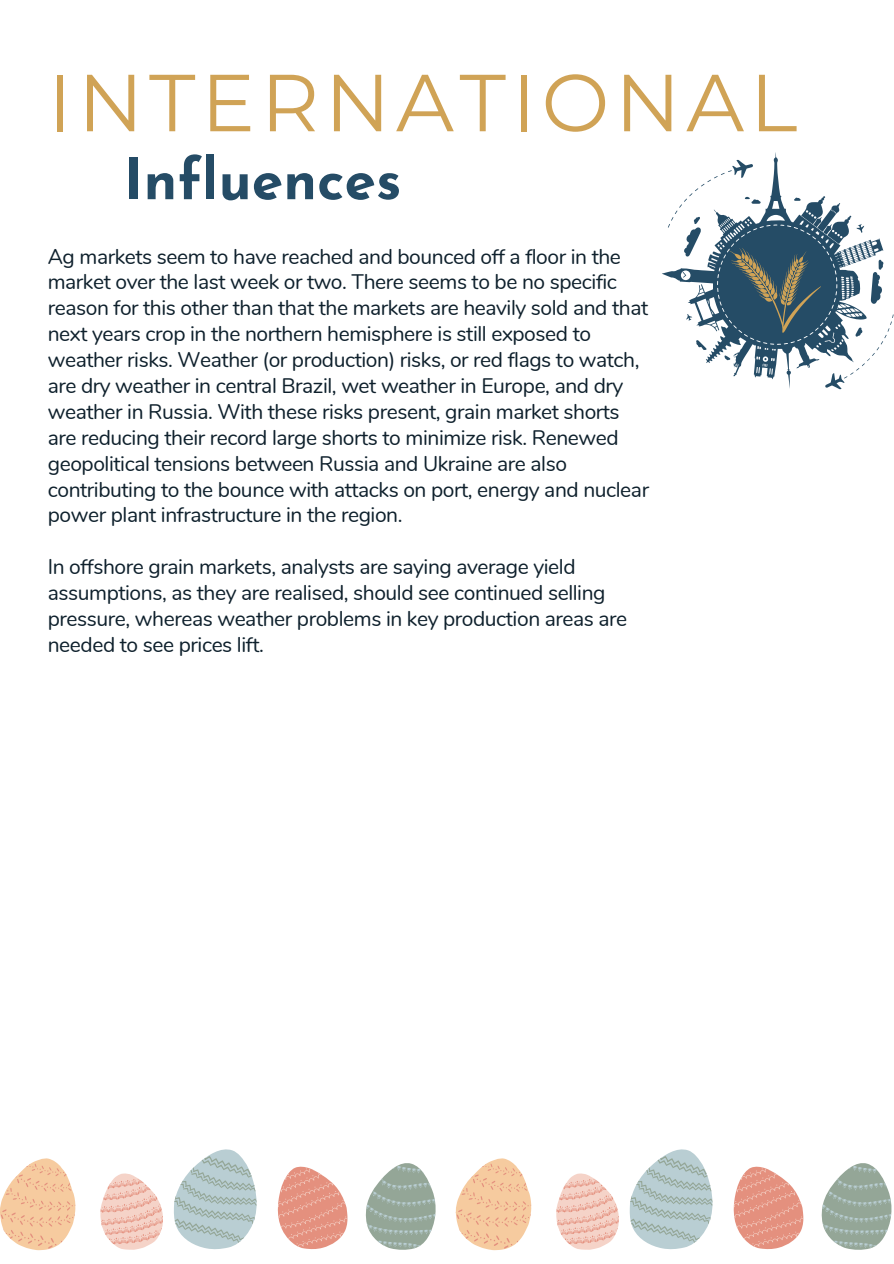
<style>
.page{position:relative;width:894px;height:1264px;background:#fff}
.page>*{position:absolute;margin:0;border:0;box-sizing:border-box;transform-origin:0 0}
.t1{font:80.7px "Montserrat";letter-spacing:.07em;color:#d0a356}
.t2{font:700 57px "Josefin Sans";color:#254c66}
.t3{font:21px/25.8px "Nunito";letter-spacing:-.02em;color:#0e202c}
</style>
<div class="page">
<svg style="left:667px;top:160px;width:226px;height:229px"></svg>
<svg style="left:0;top:1158px;width:75px;height:92px"></svg>
<svg style="left:455px;top:1158px;width:76px;height:92px"></svg>
<svg style="left:100px;top:1173px;width:63px;height:76px"></svg>
<svg style="left:556px;top:1173px;width:62px;height:76px"></svg>
<svg style="left:174px;top:1149px;width:83px;height:100px"></svg>
<svg style="left:629px;top:1149px;width:84px;height:100px"></svg>
<svg style="left:277px;top:1166px;width:70px;height:83px"></svg>
<svg style="left:733px;top:1166px;width:70px;height:83px"></svg>
<svg style="left:365px;top:1163px;width:71px;height:87px"></svg>
<svg style="left:821px;top:1163px;width:71px;height:87px"></svg>
<p class="t1" style="left:48px;top:53px;width:750px">INTERNATIONAL</p>
<p class="t2" style="left:124px;top:156px;width:278px">Influences</p>
<h1 class="t3" style="left:48px;top:244px;width:602px">Ag markets seem to have reached and bounced off a floor in the market over the last week or two. There seems to be no specific reason for this other than that the markets are heavily sold and that next years crop in the northern hemisphere is still exposed to weather risks. Weather (or production) risks, or red flags to watch, are dry weather in central Brazil, wet weather in Europe, and dry weather in Russia. With these risks present, grain market shorts are reducing their record large shorts to minimize risk. Renewed geopolitical tensions between Russia and Ukraine are also contributing to the bounce with attacks on port, energy and nuclear power plant infrastructure in the region.</h1>
<h2 class="t3" style="left:48px;top:554px;width:581px">In offshore grain markets, analysts are saying average yield assumptions, as they are realised, should see continued selling pressure, whereas weather problems in key production areas are needed to see prices lift.</h2>
</div>
